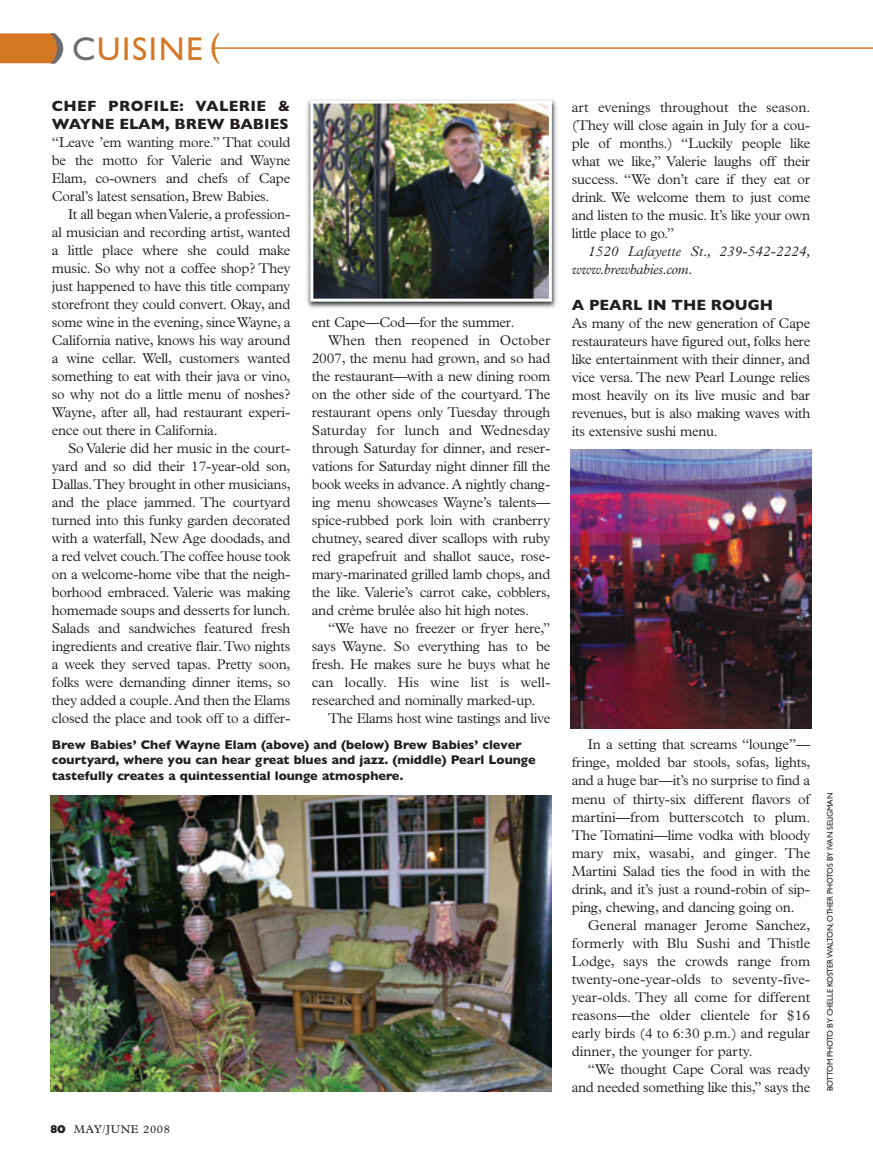
<style>
.page{position:relative;width:873px;height:1157px;background:#fff}
.page>*{position:absolute;margin:0;border:0;box-sizing:border-box;transform-origin:0 0}
.t1{font:33px "Gill Sans";letter-spacing:.05em;color:#d47826}
.t2{font:700 15px/18px "Gill Sans";color:#231f20}
.t3{font:300 14.25px/18px "Plantin";letter-spacing:-.015em;color:#231f20;text-align:justify}
.t4{font:300 14.25px "Plantin";letter-spacing:.005em;color:#231f20}
.t5{font:italic 300 14.25px/18px "Plantin";color:#231f20}
.t6{font:700 12.75px/15.3px "Gill Sans";color:#231f20}
.t7{font:11.25px "Plantin";letter-spacing:.055em;color:#231f20}
.t8{font:8.25px "Gill Sans";letter-spacing:-.025em;color:#231f20}
.s1{font-weight:700;color:#6c6d70}
.s2{color:#6c6d70}
.s3{font-family:"Gill Sans Extra Bold Display"}
</style>
<div class="page">
<img style="left:0;top:33px;width:873px;height:1059px">
<h1 class="t1" style="left:52px;top:37px;width:170px"><span class="s1">)</span> <span class="s2">C</span>UISINE (</h1>
<p class="t2" style="left:52px;top:98px;width:240px">CHEF PROFILE: VALERIE &amp;<br>WAYNE ELAM, BREW BABIES</p>
<p class="t3" style="left:52px;top:134px;width:240px">“Leave ’em wanting more.” That could be the motto for Valerie and Wayne Elam, co-owners and chefs of Cape Coral’s latest sensation, Brew Babies.</p>
<p class="t3" style="left:52px;top:206px;width:240px;text-indent:16px">It all began when Valerie, a profession&shy;al musician and recording artist, wanted a little place where she could make music. So why not a coffee shop? They just happened to have this title company storefront they could convert. Okay, and some wine in the evening, since Wayne, a California native, knows his way around a wine cellar. Well, customers wanted something to eat with their java or vino, so why not do a little menu of noshes?<br>Wayne, after all, had restaurant experi&shy;ence out there in California.</p>
<p class="t3" style="left:52px;top:440px;width:240px;text-indent:16px">So Valerie did her music in the court&shy;yard and so did their 17-year-old son, Dallas. They brought in other musicians, and the place jammed. The courtyard turned into this funky garden decorated with a waterfall, New Age doodads, and a red velvet couch. The coffee house took on a welcome-home vibe that the neigh&shy;borhood embraced. Valerie was making homemade soups and desserts for lunch.<br>Salads and sandwiches featured fresh ingredients and creative flair. Two nights a week they served tapas. Pretty soon, folks were demanding dinner items, so they added a couple. And then the Elams closed the place and took off to a differ-</p>
<p class="t3" style="left:312px;top:314px;width:204px">ent Cape—Cod—for the summer.</p>
<p class="t4" style="left:328px;top:335px;width:224px">When then reopened in October</p>
<p class="t3" style="left:312px;top:350px;width:240px">2007, the menu had grown, and so had</p>
<p class="t3" style="left:312px;top:368px;width:240px">the restaurant—with a new dining room</p>
<p class="t3" style="left:312px;top:386px;width:240px">on the other side of the courtyard. The</p>
<p class="t3" style="left:312px;top:404px;width:240px">restaurant opens only Tuesday through</p>
<p class="t4" style="left:312px;top:425px;width:240px">Saturday for lunch and Wednesday</p>
<p class="t3" style="left:312px;top:440px;width:240px">through Saturday for dinner, and reser-</p>
<p class="t3" style="left:312px;top:458px;width:240px">vations for Saturday night dinner fill the</p>
<p class="t3" style="left:312px;top:476px;width:240px">book weeks in advance. A nightly chang-</p>
<p class="t3" style="left:312px;top:494px;width:240px">ing menu showcases Wayne’s talents—</p>
<p class="t3" style="left:312px;top:512px;width:240px">spice-rubbed pork loin with cranberry</p>
<p class="t3" style="left:312px;top:530px;width:240px">chutney, seared diver scallops with ruby</p>
<p class="t3" style="left:312px;top:548px;width:240px">red grapefruit and shallot sauce, rose-</p>
<p class="t3" style="left:312px;top:566px;width:240px">mary-marinated grilled lamb chops, and</p>
<p class="t3" style="left:312px;top:584px;width:240px">the like. Valerie’s carrot cake, cobblers,</p>
<p class="t3" style="left:312px;top:602px;width:219px">and crème brulée also hit high notes.</p>
<p class="t3" style="left:328px;top:620px;width:224px">“We have no freezer or fryer here,”</p>
<p class="t3" style="left:312px;top:638px;width:240px">says Wayne. So everything has to be</p>
<p class="t3" style="left:312px;top:656px;width:240px">fresh. He makes sure he buys what he</p>
<p class="t4" style="left:312px;top:677px;width:240px">can locally. His wine list is well-</p>
<p class="t3" style="left:312px;top:692px;width:225px">researched and nominally marked-up.</p>
<p class="t3" style="left:328px;top:710px;width:224px">The Elams host wine tastings and live</p>
<p class="t6" style="left:52px;top:738px;width:485px">Brew Babies’ Chef Wayne Elam (above) and (below) Brew Babies’ clever courtyard, where you can hear great blues and jazz. (middle) Pearl Lounge tastefully creates a quintessential lounge atmosphere.</p>
<p class="t7" style="left:50px;top:1125px;width:121px"><span class="s3">80</span> MAY/JUNE 2008</p>
<p class="t3" style="left:572px;top:99px;width:240px">art evenings throughout the season. (They will close again in July for a cou&shy;ple of months.) “Luckily people like what we like,” Valerie laughs off their success. “We don’t care if they eat or drink. We welcome them to just come and listen to the music. It’s like your own little place to go.”</p>
<p class="t5" style="left:572px;top:243px;width:240px;text-indent:16px">1520 Lafayette St., 239-542-2224, www.brewbabies.com.</p>
<p class="t2" style="left:572px;top:297px;width:203px">A PEARL IN THE ROUGH</p>
<p class="t3" style="left:572px;top:315px;width:240px">As many of the new generation of Cape restaurateurs have figured out, folks here like entertainment with their dinner, and vice versa. The new Pearl Lounge relies most heavily on its live music and bar revenues, but is also making waves with its extensive sushi menu.</p>
<p class="t3" style="left:572px;top:737px;width:240px;text-indent:16px">In a setting that screams “lounge”— fringe, molded bar stools, sofas, lights, and a huge bar—it’s no surprise to find a menu of thirty-six different flavors of martini—from butterscotch to plum.<br>The Tomatini—lime vodka with bloody mary mix, wasabi, and ginger. The Martini Salad ties the food in with the drink, and it’s just a round-robin of sip&shy;ping, chewing, and dancing going on.</p>
<p class="t3" style="left:572px;top:917px;width:240px;text-indent:16px">General manager Jerome Sanchez, formerly with Blu Sushi and Thistle Lodge, says the crowds range from twenty-one-year-olds to seventy-five&shy;year-olds. They all come for different reasons—the older clientele for $16 early birds (4 to 6:30 p.m.) and regular dinner, the younger for party.</p>
<p class="t3" style="left:572px;top:1061px;width:240px;text-align:right">“We thought Cape Coral was ready and needed something like this,” says the</p>
<p class="t8" style="left:827px;top:1091px;width:300px;rotate:-90deg">BOTTOM PHOTO BY CHELLE KOSTER WALTON; OTHER PHOTOS BY IVAN SELIGMAN</p>
</div>
